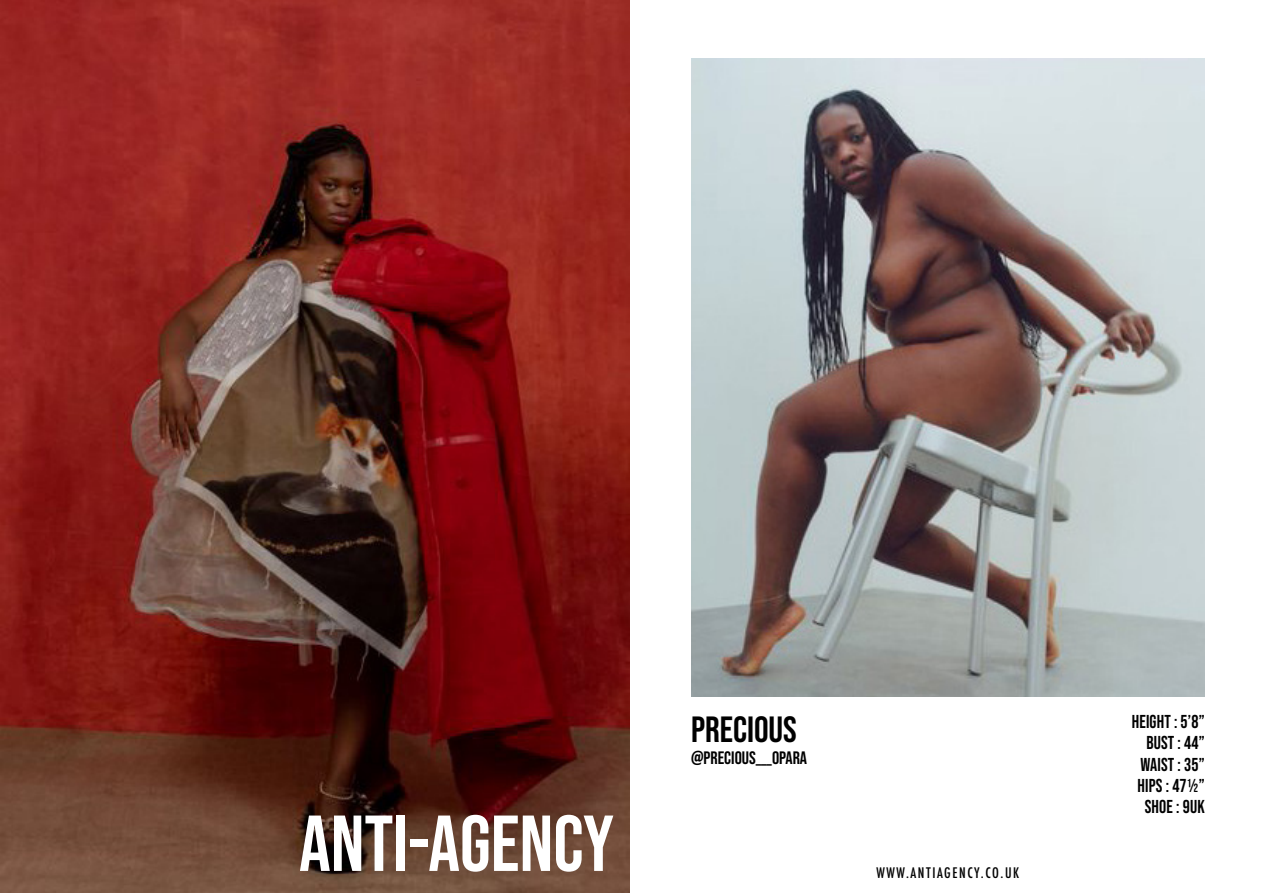
<style>
.page{position:relative;width:1263px;height:893px;background:#fff}
.page>*{position:absolute;margin:0;border:0;box-sizing:border-box;transform-origin:0 0}
.t1{font:79.05px "Bebas Neue";color:#fff}
.t2{font:36.45px "Bebas Neue";color:#000}
.t3{font:18.75px/21.3px "Bebas Neue";letter-spacing:.01em;color:#000;text-align:right;scale:.95 1}
.t4{font:18px "Bebas Neue";color:#000}
.t5{font:500 condensed 14.1px "Futura";letter-spacing:.11em;color:#000}
</style>
<div class="page">
<img style="left:0;top:0;width:629px;height:893px">
<img style="left:691px;top:58px;width:514px;height:638px">
<h1 class="t1" style="left:299px;top:799px;width:317px">ANTI-AGENCY</h1>
<h2 class="t2" style="left:691px;top:709px;width:107px">PRECIOUS</h2>
<p class="t3" style="left:1132px;top:711px;width:78px">HEIGHT : 5’8”<br>BUST : 44”<br>WAIST : 35”<br>HIPS : 47½”<br>SHOE : 9UK</p>
<p class="t4" style="left:691px;top:748px;width:118px">@PRECIOUS___OPARA</p>
<p class="t5" style="left:877px;top:864px;width:144px">WWW.ANTIAGENCY.CO.UK</p>
</div>
